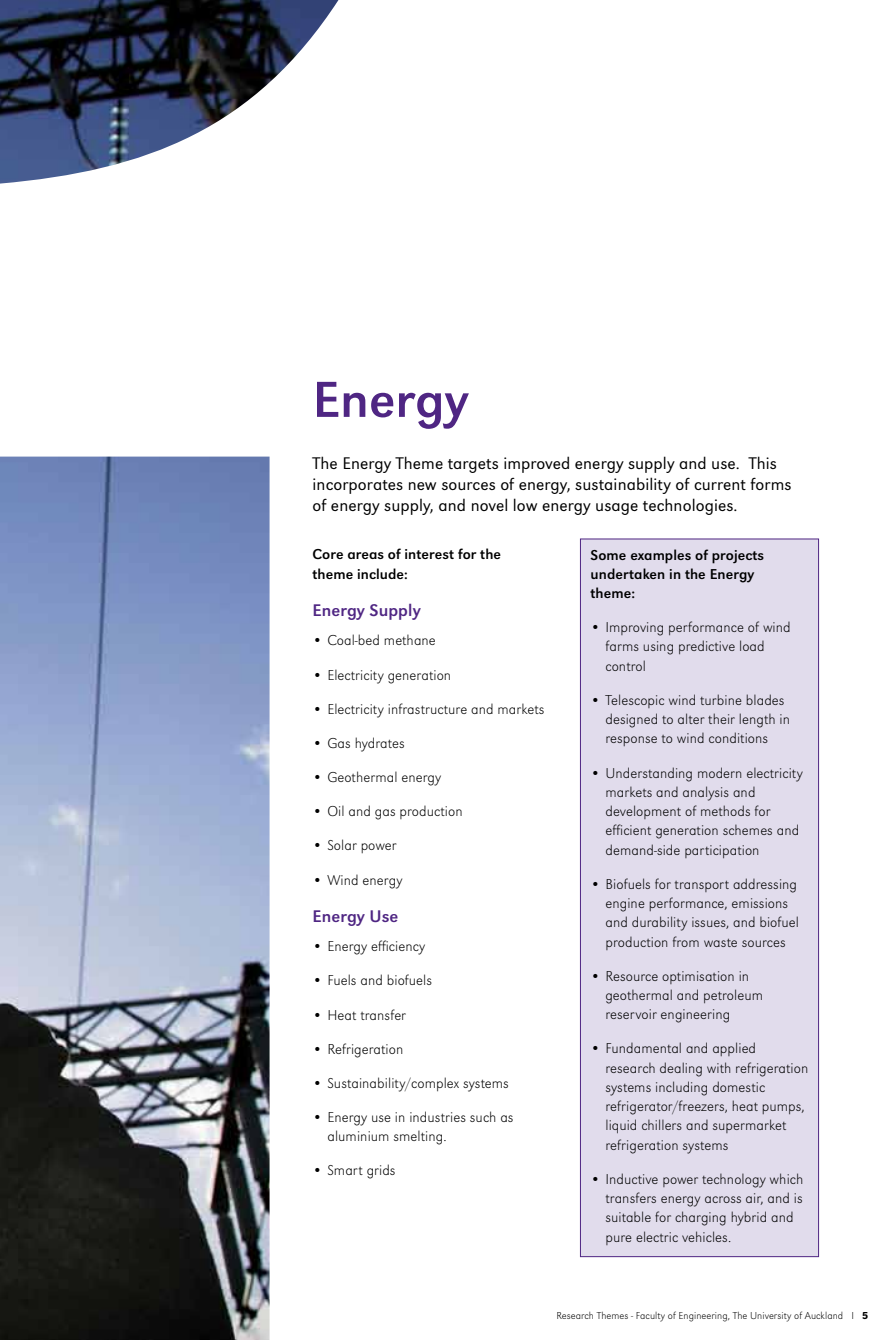
<style>
.page{position:relative;width:893px;height:1340px;background:#fff}
.page>*{position:absolute;margin:0;border:0;box-sizing:border-box;transform-origin:0 0}
.t1{font:52.5px "Grot Macron Reg";color:#4f2683}
.t2{font:300 17.5px/21px "Grot Macron";letter-spacing:.005em;color:#000}
.t3{font:17.5px "Grot Macron Reg";letter-spacing:.005em;color:#4f2683}
.t4{font:14.88px/19.2px "Grot Macron Extra Lt";letter-spacing:.005em;color:#000}
.t5{font:14.88px/19.2px "Grot Macron Reg";letter-spacing:.005em;color:#000}
.t6{font:10.5px "Grot Macron Extra Lt";letter-spacing:.005em;color:#000}
.s1{font-family:"Grot Macron";font-weight:500}
</style>
<div class="page">
<img style="left:0;top:0;width:338px;height:1339px">
<div style="left:580px;top:539px;width:239px;height:717px;background:#e1dcec"></div>
<div style="left:580px;top:539px;width:239px;height:717px;border:1px solid #4f2683"></div>
<h1 class="t1" style="left:313px;top:369px;width:157px">Energy</h1>
<p class="t2" style="left:313px;top:453px;width:481px">The Energy Theme targets improved energy supply and use. This incorporates new sources of energy, sustainability of current forms of energy supply, and novel low energy usage technologies.</p>
<p class="t5" style="left:313px;top:545px;width:190px">Core areas of interest for the theme include:</p>
<p class="t3" style="left:313px;top:600px;width:110px">Energy Supply</p>
<p class="t4" style="left:313px;top:631px;width:125px">• Coal-bed methane</p>
<p class="t4" style="left:313px;top:665px;width:140px">• Electricity generation</p>
<p class="t4" style="left:313px;top:699px;width:233px">• Electricity infrastructure and markets</p>
<p class="t4" style="left:313px;top:733px;width:94px">• Gas hydrates</p>
<p class="t4" style="left:313px;top:767px;width:130px">• Geothermal energy</p>
<p class="t4" style="left:313px;top:801px;width:152px">• Oil and gas production</p>
<p class="t4" style="left:313px;top:836px;width:86px">• Solar power</p>
<p class="t4" style="left:313px;top:870px;width:91px">• Wind energy</p>
<p class="t3" style="left:313px;top:906px;width:87px">Energy Use</p>
<p class="t4" style="left:313px;top:936px;width:114px">• Energy efficiency</p>
<p class="t4" style="left:313px;top:971px;width:121px">• Fuels and biofuels</p>
<p class="t4" style="left:313px;top:1005px;width:95px">• Heat transfer</p>
<p class="t4" style="left:313px;top:1039px;width:92px">• Refrigeration</p>
<p class="t4" style="left:313px;top:1073px;width:198px">• Sustainability/complex systems</p>
<p class="t4" style="left:327px;top:1107px;width:188px;text-indent:-15px">• Energy use in industries such as aluminium smelting.</p>
<p class="t4" style="left:313px;top:1161px;width:85px">• Smart grids</p>
<p class="t5" style="left:591px;top:545px;width:175px">Some examples of projects undertaken in the Energy theme:</p>
<p class="t4" style="left:605px;top:618px;width:187px;text-indent:-15px">• Improving performance of wind farms using predictive load control</p>
<p class="t4" style="left:605px;top:690px;width:186px;text-indent:-15px">• Telescopic wind turbine blades designed to alter their length in response to wind conditions</p>
<p class="t4" style="left:605px;top:763px;width:199px;text-indent:-15px">• Understanding modern electricity markets and analysis and development of methods for efficient generation schemes and demand-side participation</p>
<p class="t4" style="left:605px;top:874px;width:195px;text-indent:-15px">• Biofuels for transport addressing engine performance, emissions and durability issues, and biofuel production from waste sources</p>
<p class="t4" style="left:605px;top:966px;width:159px;text-indent:-15px">• Resource optimisation in geothermal and petroleum reservoir engineering</p>
<p class="t4" style="left:605px;top:1038px;width:204px;text-indent:-15px">• Fundamental and applied research dealing with refrigeration systems including domestic refrigerator/freezers, heat pumps, liquid chillers and supermarket refrigeration systems</p>
<p class="t4" style="left:605px;top:1169px;width:199px;text-indent:-15px">• Inductive power technology which transfers energy across air, and is suitable for charging hybrid and pure electric vehicles.</p>
<p class="t6" style="left:556px;top:1309px;width:313px">Research Themes - Faculty of Engineering, The University of Auckland I <span class="s1">5</span></p>
</div>
